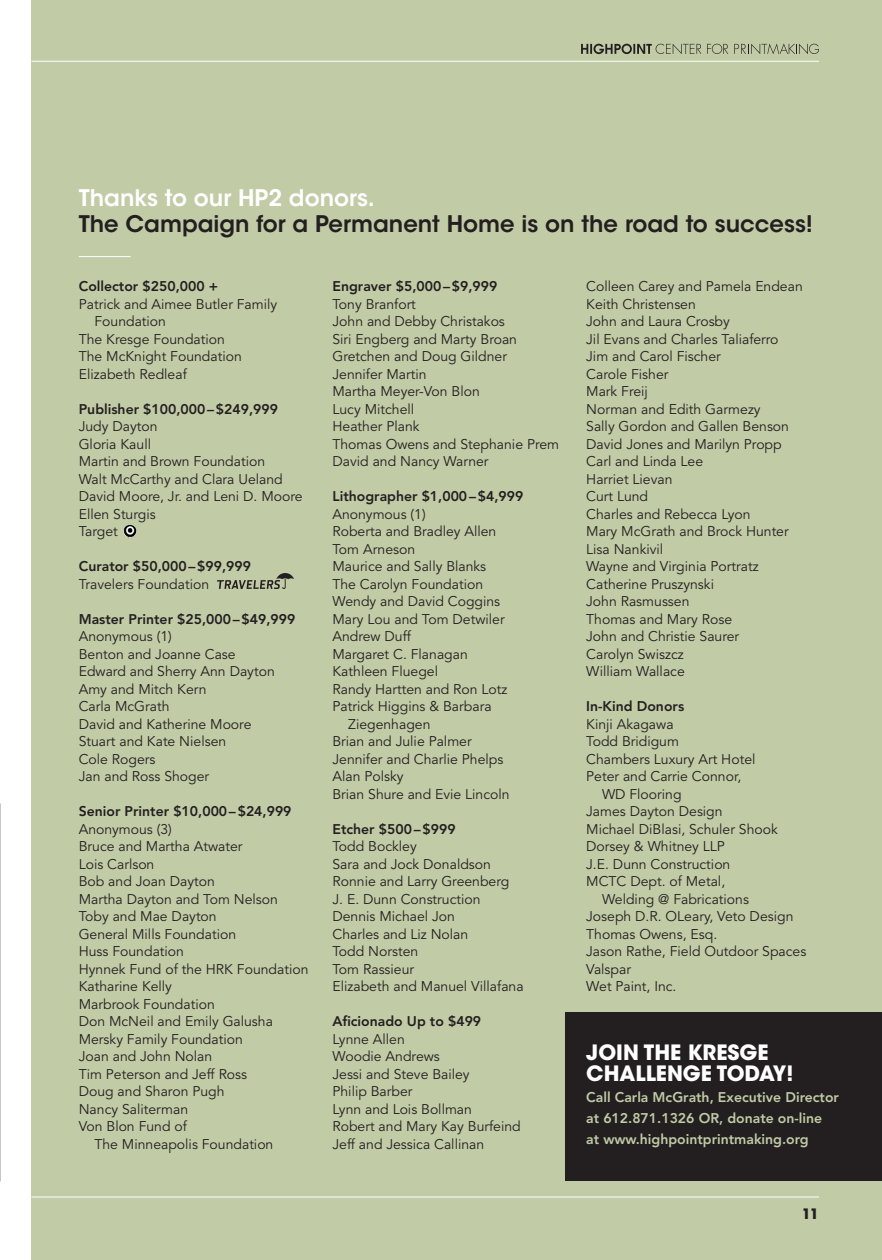
<style>
.page{position:relative;width:882px;height:1260px;background:#fff}
.page>*{position:absolute;margin:0;border:0;box-sizing:border-box;transform-origin:0 0}
.t1{font:600 22.75px "ITC Avant Garde Std";color:#231f20}
.t2{font:600 22.75px "ITC Avant Garde Std";color:#fff}
.t3{font:700 21px/21px "ITC Avant Garde Std";color:#fff}
.t4{font:14px/17.5px "Avenir";color:#231f20}
.t5{font:800 14px "Avenir";color:#231f20}
.t6{font:800 14px/21px "Avenir";color:#c1cba6}
.t7{font:700 14px "Futura";color:#231f20}
</style>
<div class="page">
<div style="left:32px;top:0;width:850px;height:1260px;background:#c1cba6"></div>
<hr style="left:32px;top:1197px;width:787px;height:1px;background:#fff">
<hr style="left:32px;top:61px;width:787px;height:1px;background:#fff">
<svg style="left:707px;top:44px;width:21px;height:10px"></svg>
<svg style="left:734px;top:44px;width:85px;height:10px"></svg>
<svg style="left:581px;top:44px;width:120px;height:10px"></svg>
<div style="left:565px;top:1012px;width:317px;height:169px;background:#231f20"></div>
<hr style="left:79px;top:256px;width:52px;height:1px;background:#fff">
<svg style="left:123px;top:525px;width:13px;height:12px"></svg>
<img style="left:217px;top:573px;width:77px;height:16px">
<h1 class="t2" style="left:79px;top:183px;width:298px">Thanks to our HP2 donors.</h1>
<h1 class="t1" style="left:79px;top:209px;width:736px">The Campaign for a Permanent Home is on the road to success!</h1>
<p class="t5" style="left:79px;top:278px;width:141px">Collector $250,000 +</p>
<p class="t4" style="left:79px;top:295px;width:200px">Patrick and Aimee Butler Family</p>
<p class="t4" style="left:94px;top:313px;width:73px">Foundation</p>
<p class="t4" style="left:79px;top:330px;width:148px">The Kresge Foundation</p>
<p class="t4" style="left:79px;top:348px;width:165px">The McKnight Foundation</p>
<p class="t4" style="left:79px;top:365px;width:110px">Elizabeth Redleaf</p>
<p class="t5" style="left:79px;top:400px;width:201px">Publisher $100,000–$249,999</p>
<p class="t4" style="left:79px;top:418px;width:225px">Judy Dayton<br>Gloria Kaull<br>Martin and Brown Foundation<br>Walt McCarthy and Clara Ueland<br>David Moore, Jr. and Leni D. Moore<br>Ellen Sturgis<br>Target</p>
<p class="t5" style="left:79px;top:558px;width:174px">Curator $50,000–$99,999</p>
<p class="t4" style="left:79px;top:575px;width:132px">Travelers Foundation</p>
<p class="t5" style="left:79px;top:610px;width:218px">Master Printer $25,000–$49,999</p>
<p class="t4" style="left:79px;top:628px;width:198px">Anonymous (1)<br>Benton and Joanne Case<br>Edward and Sherry Ann Dayton<br>Amy and Mitch Kern<br>Carla McGrath<br>David and Katherine Moore<br>Stuart and Kate Nielsen<br>Cole Rogers<br>Jan and Ross Shoger</p>
<p class="t5" style="left:79px;top:803px;width:214px">Senior Printer $10,000–$24,999</p>
<p class="t4" style="left:79px;top:820px;width:95px">Anonymous (3)</p>
<p class="t4" style="left:79px;top:838px;width:165px">Bruce and Martha Atwater</p>
<p class="t4" style="left:79px;top:855px;width:77px">Lois Carlson</p>
<p class="t4" style="left:79px;top:873px;width:138px">Bob and Joan Dayton</p>
<p class="t4" style="left:79px;top:890px;width:201px">Martha Dayton and Tom Nelson</p>
<p class="t4" style="left:79px;top:908px;width:140px">Toby and Mae Dayton</p>
<p class="t4" style="left:79px;top:925px;width:159px">General Mills Foundation</p>
<p class="t4" style="left:79px;top:943px;width:107px">Huss Foundation</p>
<p class="t4" style="left:79px;top:960px;width:231px">Hynnek Fund of the HRK Foundation</p>
<p class="t4" style="left:79px;top:978px;width:95px">Katharine Kelly</p>
<p class="t4" style="left:79px;top:995px;width:138px">Marbrook Foundation</p>
<p class="t4" style="left:79px;top:1013px;width:196px">Don McNeil and Emily Galusha</p>
<p class="t4" style="left:79px;top:1030px;width:166px">Mersky Family Foundation</p>
<p class="t4" style="left:79px;top:1048px;width:135px">Joan and John Nolan</p>
<p class="t4" style="left:79px;top:1065px;width:170px">Tim Peterson and Jeff Ross</p>
<p class="t4" style="left:79px;top:1083px;width:147px">Doug and Sharon Pugh</p>
<p class="t4" style="left:79px;top:1100px;width:111px">Nancy Saliterman</p>
<p class="t4" style="left:79px;top:1118px;width:110px">Von Blon Fund of</p>
<p class="t4" style="left:94px;top:1135px;width:180px">The Minneapolis Foundation</p>
<p class="t5" style="left:332px;top:278px;width:166px">Engraver $5,000–$9,999</p>
<p class="t4" style="left:332px;top:295px;width:228px">Tony Branfort<br>John and Debby Christakos<br>Siri Engberg and Marty Broan<br>Gretchen and Doug Gildner<br>Jennifer Martin<br>Martha Meyer-Von Blon<br>Lucy Mitchell<br>Heather Plank<br>Thomas Owens and Stephanie Prem<br>David and Nancy Warner</p>
<p class="t5" style="left:332px;top:488px;width:192px">Lithographer $1,000–$4,999</p>
<p class="t4" style="left:332px;top:505px;width:95px">Anonymous (1)</p>
<p class="t4" style="left:332px;top:523px;width:165px">Roberta and Bradley Allen</p>
<p class="t4" style="left:332px;top:540px;width:84px">Tom Arneson</p>
<p class="t4" style="left:332px;top:558px;width:155px">Maurice and Sally Blanks</p>
<p class="t4" style="left:332px;top:575px;width:152px">The Carolyn Foundation</p>
<p class="t4" style="left:332px;top:593px;width:169px">Wendy and David Coggins</p>
<p class="t4" style="left:332px;top:610px;width:174px">Mary Lou and Tom Detwiler</p>
<p class="t4" style="left:332px;top:628px;width:80px">Andrew Duff</p>
<p class="t4" style="left:332px;top:645px;width:137px">Margaret C. Flanagan</p>
<p class="t4" style="left:332px;top:663px;width:107px">Kathleen Fluegel</p>
<p class="t4" style="left:332px;top:680px;width:177px">Randy Hartten and Ron Lotz</p>
<p class="t4" style="left:332px;top:698px;width:161px">Patrick Higgins &amp; Barbara</p>
<p class="t4" style="left:348px;top:715px;width:84px">Ziegenhagen</p>
<p class="t4" style="left:332px;top:733px;width:141px">Brian and Julie Palmer</p>
<p class="t4" style="left:332px;top:750px;width:172px">Jennifer and Charlie Phelps</p>
<p class="t4" style="left:332px;top:768px;width:73px">Alan Polsky</p>
<p class="t4" style="left:332px;top:785px;width:179px">Brian Shure and Evie Lincoln</p>
<p class="t5" style="left:332px;top:820px;width:125px">Etcher $500–$999</p>
<p class="t4" style="left:332px;top:838px;width:193px">Todd Bockley<br>Sara and Jock Donaldson<br>Ronnie and Larry Greenberg<br>J. E. Dunn Construction<br>Dennis Michael Jon<br>Charles and Liz Nolan<br>Todd Norsten<br>Tom Rassieur<br>Elizabeth and Manuel Villafana</p>
<p class="t5" style="left:332px;top:1013px;width:150px">Aficionado Up to $499</p>
<p class="t4" style="left:332px;top:1030px;width:190px">Lynne Allen<br>Woodie Andrews<br>Jessi and Steve Bailey<br>Philip Barber<br>Lynn and Lois Bollman<br>Robert and Mary Kay Burfeind<br>Jeff and Jessica Callinan</p>
<p class="t4" style="left:586px;top:278px;width:218px">Colleen Carey and Pamela Endean<br>Keith Christensen<br>John and Laura Crosby<br>Jil Evans and Charles Taliaferro<br>Jim and Carol Fischer<br>Carole Fisher<br>Mark Freij<br>Norman and Edith Garmezy<br>Sally Gordon and Gallen Benson<br>David Jones and Marilyn Propp<br>Carl and Linda Lee<br>Harriet Lievan<br>Curt Lund<br>Charles and Rebecca Lyon<br>Mary McGrath and Brock Hunter<br>Lisa Nankivil<br>Wayne and Virginia Portratz<br>Catherine Pruszynski<br>John Rasmussen<br>Thomas and Mary Rose<br>John and Christie Saurer<br>Carolyn Swiszcz<br>William Wallace</p>
<p class="t5" style="left:586px;top:698px;width:99px">In-Kind Donors</p>
<p class="t4" style="left:586px;top:715px;width:89px">Kinji Akagawa</p>
<p class="t4" style="left:586px;top:733px;width:94px">Todd Bridigum</p>
<p class="t4" style="left:586px;top:750px;width:171px">Chambers Luxury Art Hotel</p>
<p class="t4" style="left:586px;top:768px;width:157px">Peter and Carrie Connor,</p>
<p class="t4" style="left:602px;top:785px;width:81px">WD Flooring</p>
<p class="t4" style="left:586px;top:803px;width:138px">James Dayton Design</p>
<p class="t4" style="left:586px;top:820px;width:193px">Michael DiBlasi, Schuler Shook</p>
<p class="t4" style="left:586px;top:838px;width:140px">Dorsey &amp; Whitney LLP</p>
<p class="t4" style="left:586px;top:855px;width:146px">J.E. Dunn Construction</p>
<p class="t4" style="left:586px;top:873px;width:140px">MCTC Dept. of Metal,</p>
<p class="t4" style="left:602px;top:890px;width:149px">Welding @ Fabrications</p>
<p class="t4" style="left:586px;top:908px;width:209px">Joseph D.R. OLeary, Veto Design</p>
<p class="t4" style="left:586px;top:925px;width:132px">Thomas Owens, Esq.</p>
<p class="t4" style="left:586px;top:943px;width:222px">Jason Rathe, Field Outdoor Spaces</p>
<p class="t4" style="left:586px;top:960px;width:46px">Valspar</p>
<p class="t4" style="left:586px;top:978px;width:92px">Wet Paint, Inc.</p>
<h2 class="t3" style="left:586px;top:1042px;width:209px">JOIN THE KRESGE<br>CHALLENGE TODAY!</h2>
<p class="t6" style="left:586px;top:1087px;width:254px">Call Carla McGrath, Executive Director at 612.871.1326 OR, donate on-line<br>at www.highpointprintmaking.org</p>
<p class="t7" style="left:802px;top:1203px;width:19px">11</p>
</div>
